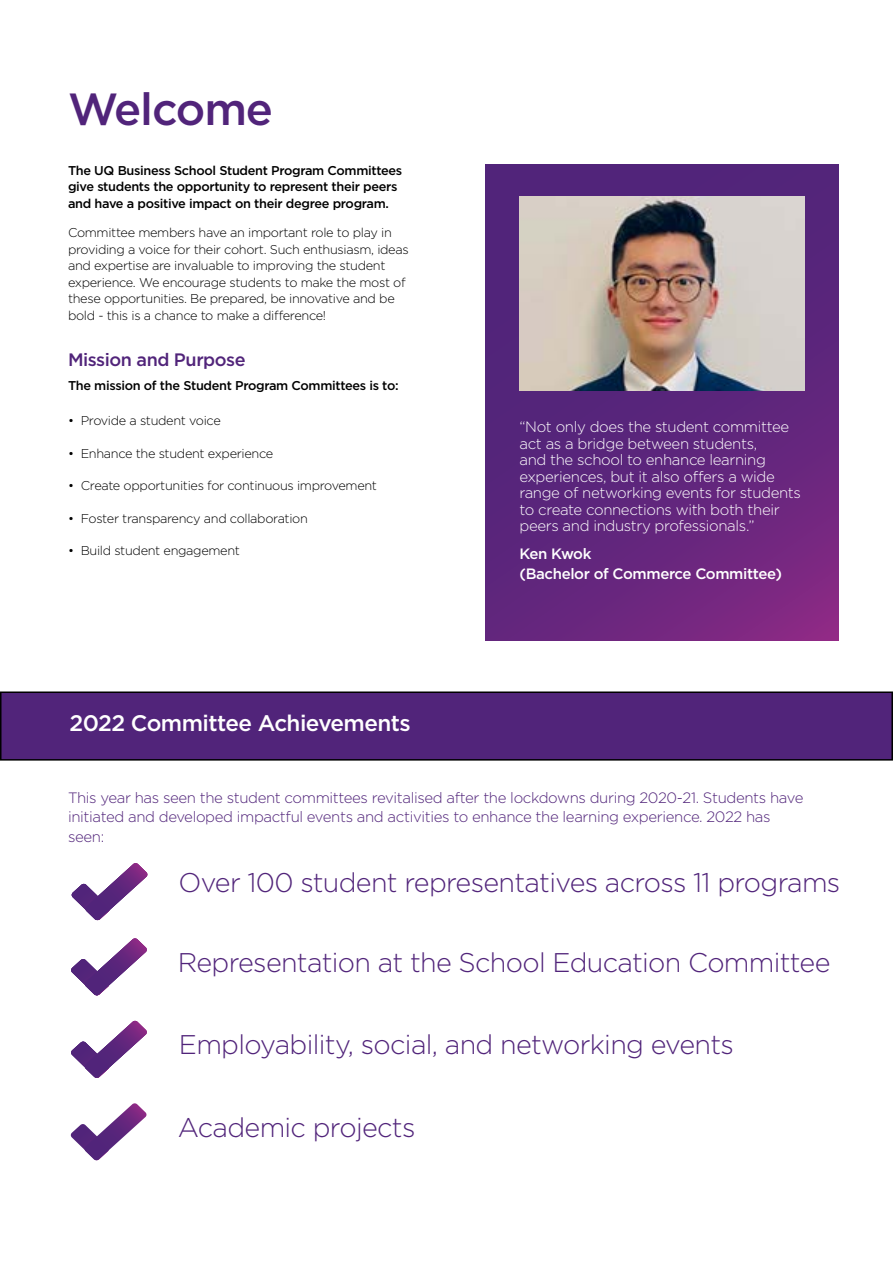
<style>
.page{position:relative;width:893px;height:1263px;background:#fff}
.page>*{position:absolute;margin:0;border:0;box-sizing:border-box;transform-origin:0 0}
.t1{font:500 45px "Gotham";letter-spacing:-.025em;color:#51247a}
.t2{font:300 27px "Gotham";letter-spacing:-.025em;color:#51247a}
.t3{font:500 22.5px "Gotham";letter-spacing:-.025em;color:#fff}
.t4{font:500 18px "Gotham";letter-spacing:-.025em;color:#51247a}
.t5{font:300 15px/16.5px "Gotham";letter-spacing:-.025em;color:#fff}
.t6{font:300 15px/19.5px "Gotham";letter-spacing:-.025em;color:#51247a}
.t7{font:500 15px/19.5px "Gotham";letter-spacing:-.025em;color:#fff}
.t8{font:300 12.75px/16.5px "Gotham";letter-spacing:-.025em;color:#000}
.t9{font:500 12.75px/16.5px "Gotham";letter-spacing:-.025em;color:#000}
</style>
<div class="page">
<svg style="left:485px;top:165px;width:353px;height:476px;background:#61267d"></svg>
<img style="left:520px;top:197px;width:285px;height:193px">
<div style="left:1px;top:692px;width:891px;height:68px;background:#51247a"></div>
<div style="left:0;top:691px;width:893px;height:70px;border:2px solid #000"></div>
<svg style="left:70px;top:1103px;width:77px;height:57px"></svg>
<svg style="left:71px;top:938px;width:76px;height:58px"></svg>
<svg style="left:71px;top:1021px;width:76px;height:57px"></svg>
<svg style="left:71px;top:863px;width:77px;height:57px"></svg>
<h1 class="t1" style="left:68px;top:80px;width:207px">Welcome</h1>
<p class="t9" style="left:68px;top:162px;width:336px">The UQ Business School Student Program Committees give students the opportunity to represent their peers and have a positive impact on their degree program.</p>
<p class="t8" style="left:68px;top:224px;width:342px">Committee members have an important role to play in providing a voice for their cohort. Such enthusiasm, ideas and expertise are invaluable to improving the student experience. We encourage students to make the most of these opportunities. Be prepared, be innovative and be bold - this is a chance to make a difference!</p>
<h3 class="t4" style="left:68px;top:348px;width:179px">Mission and Purpose</h3>
<p class="t9" style="left:68px;top:377px;width:332px">The mission of the Student Program Committees is to:</p>
<p class="t8" style="left:68px;top:412px;width:154px">• Provide a student voice</p>
<p class="t8" style="left:68px;top:445px;width:207px">• Enhance the student experience</p>
<p class="t8" style="left:68px;top:477px;width:311px">• Create opportunities for continuous improvement</p>
<p class="t8" style="left:68px;top:510px;width:241px">• Foster transparency and collaboration</p>
<p class="t8" style="left:68px;top:542px;width:173px">• Build student engagement</p>
<h3 class="t3" style="left:70px;top:709px;width:343px">2022 Committee Achievements</h3>
<p class="t5" style="left:519px;top:418px;width:283px">“Not only does the student committee act as a bridge between students,<br>and the school to enhance learning experiences, but it also offers a wide range of networking events for students to create connections with both their peers and industry professionals.”</p>
<p class="t7" style="left:519px;top:544px;width:264px">Ken Kwok<br>(Bachelor of Commerce Committee)</p>
<p class="t6" style="left:68px;top:787px;width:737px">This year has seen the student committees revitalised after the lockdowns during 2020-21. Students have initiated and developed impactful events and activities to enhance the learning experience. 2022 has seen:</p>
<h2 class="t2" style="left:178px;top:865px;width:663px">Over 100 student representatives across 11 programs</h2>
<h2 class="t2" style="left:178px;top:945px;width:654px">Representation at the School Education Committee</h2>
<h2 class="t2" style="left:179px;top:1028px;width:556px">Employability, social, and networking events</h2>
<h2 class="t2" style="left:178px;top:1110px;width:239px">Academic projects</h2>
</div>
